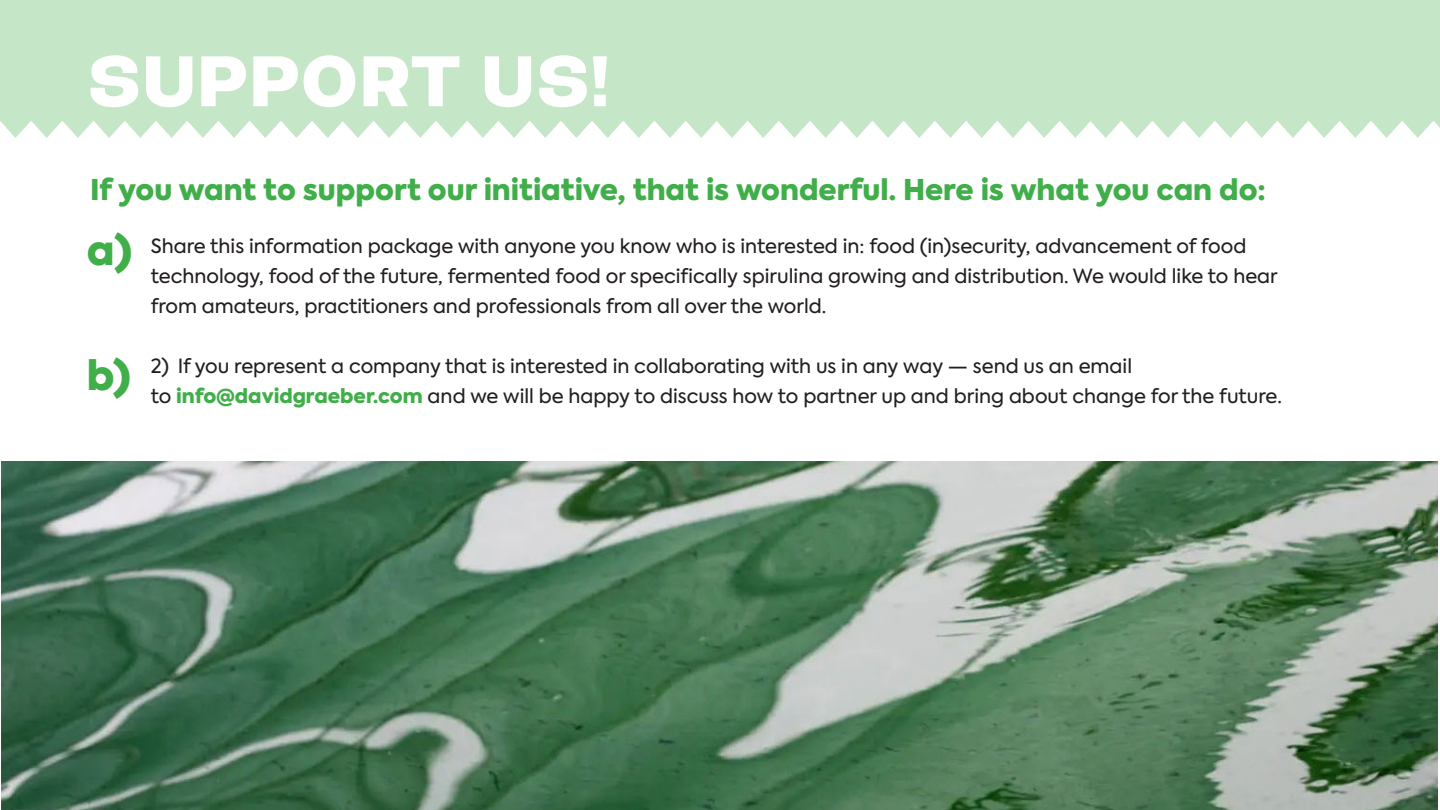
<style>
.page{position:relative;width:1440px;height:810px;background:#fff}
.page>*{position:absolute;margin:0;border:0;box-sizing:border-box;transform-origin:0 0}
.t1{font:71.25px "Easy Flex";color:#fff}
.t2{font:900 40.5px "Axiforma";color:#40ae49}
.t3{font:900 28.5px "Axiforma";color:#40ae49}
.t4{font:19.5px/30px "Axiforma";color:#231f20}
.s1{font-weight:900;color:#40ae49}
</style>
<div class="page">
<div style="left:0;top:114px;width:343px;height:7px;background:#c6e6c8"></div>
<div style="left:342px;top:114px;width:375px;height:7px;background:#c6e6c8"></div>
<div style="left:0;top:68px;width:717px;height:49px;background:#c6e6c8"></div>
<div style="left:716px;top:114px;width:375px;height:7px;background:#c6e6c8"></div>
<svg style="left:0;top:121px;width:1440px;height:17px"></svg>
<div style="left:1090px;top:114px;width:350px;height:7px;background:#c6e6c8"></div>
<div style="left:716px;top:68px;width:724px;height:49px;background:#c6e6c8"></div>
<div style="left:0;top:0;width:1440px;height:90px;background:#c6e6c8"></div>
<img style="left:1px;top:461px;width:1437px;height:349px">
<p class="t1" style="left:87px;top:38px;width:524px">SUPPORT US!</p>
<p class="t3" style="left:90px;top:169px;width:1177px">If you want to support our initiative, that is wonderful. Here is what you can do:</p>
<p class="t2" style="left:87px;top:222px;width:47px">a)</p>
<p class="t2" style="left:87px;top:346px;width:46px">b)</p>
<p class="t4" style="left:151px;top:232px;width:1129px">Share this information package with anyone you know who is interested in: food (in)security, advancement of food technology, food of the future, fermented food or specifically spirulina growing and distribution. We would like to hear from amateurs, practitioners and professionals from all over the world.</p>
<p class="t4" style="left:151px;top:352px;width:983px">2) If you represent a company that is interested in collaborating with us in any way — send us an email</p>
<p class="t4" style="left:151px;top:382px;width:1133px">to <span class="s1">info@davidgraeber.com</span> and we will be happy to discuss how to partner up and bring about change for the future.</p>
</div>
